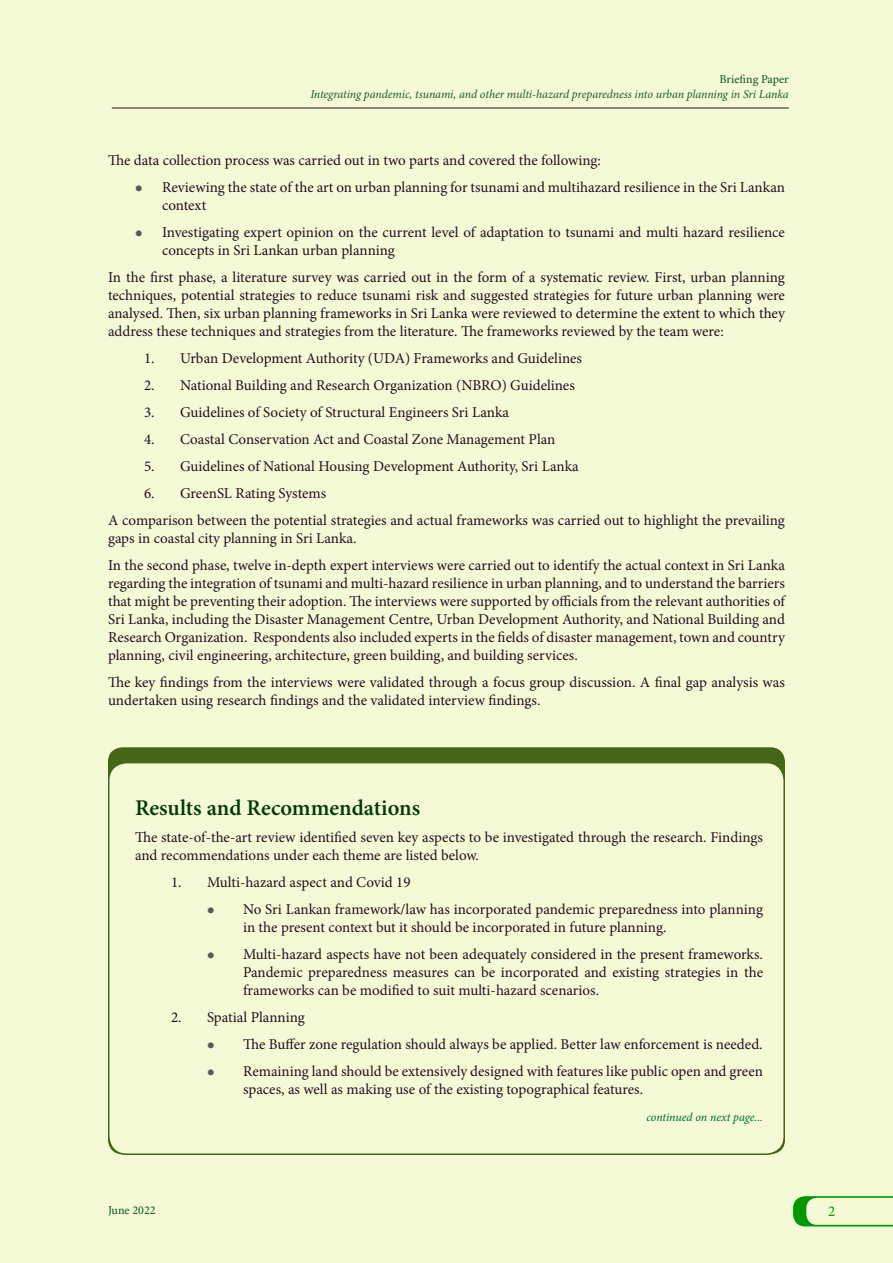
<style>
.page{position:relative;width:893px;height:1263px;background:#fff}
.page>*{position:absolute;margin:0;border:0;box-sizing:border-box;transform-origin:0 0}
.t1{font:600 22.5px "Minion Pro";color:#00390c}
.t2{font:15px/18px "Minion Pro";color:#230e22}
.t3{font:15px "Minion Pro";color:#009a00}
.t4{font:italic 12px "Minion Pro";letter-spacing:-.01em;color:#1d5c2e}
.t5{font:italic 12px "Minion Pro";letter-spacing:-.005em;color:#006d2a}
.t6{font:500 12px "Minion Pro";color:#1d5c2e}
.s1{font-family:"CMU Serif";color:#58595b}
</style>
<div class="page">
<div style="left:0;top:0;width:893px;height:1262px;background:#f4fad5"></div>
<svg style="left:793px;top:1196px;width:100px;height:30px"></svg>
<hr style="left:112px;top:108px;width:677px;height:1px;background:#230e22">
<div style="left:108px;top:747px;width:677px;height:407px;background:#446616;border-radius:14px"></div>
<div style="left:109px;top:763px;width:675px;height:391px;background:#f4fad5;border-radius:18px"></div>
<div style="left:108px;top:762px;width:677px;height:393px;border:2px solid #446616;border-radius:18px"></div>
<p class="t6" style="left:720px;top:71px;width:71px">Briefing Paper</p>
<p class="t4" style="left:310px;top:86px;width:480px">Integrating pandemic, tsunami, and other multi-hazard preparedness into urban planning in Sri Lanka</p>
<p class="t2" style="left:108px;top:152px;width:494px">The data collection process was carried out in two parts and covered the following:</p>
<p class="t2" style="left:162px;top:179px;width:624px;text-indent:-27px"><span class="s1">•</span> Reviewing the state of the art on urban planning for tsunami and multihazard resilience in the Sri Lankan context</p>
<p class="t2" style="left:162px;top:224px;width:624px;text-indent:-27px"><span class="s1">•</span> Investigating expert opinion on the current level of adaptation to tsunami and multi hazard resilience concepts in Sri Lankan urban planning</p>
<p class="t2" style="left:108px;top:269px;width:678px;text-align:justify">In the first phase, a literature survey was carried out in the form of a systematic review. First, urban planning techniques, potential strategies to reduce tsunami risk and suggested strategies for future urban planning were analysed. Then, six urban planning frameworks in Sri Lanka were reviewed to determine the extent to which they address these techniques and strategies from the literature. The frameworks reviewed by the team were:</p>
<p class="t2" style="left:144px;top:350px;width:439px">1. Urban Development Authority (UDA) Frameworks and Guidelines</p>
<p class="t2" style="left:144px;top:377px;width:432px">2. National Building and Research Organization (NBRO) Guidelines</p>
<p class="t2" style="left:144px;top:404px;width:367px">3. Guidelines of Society of Structural Engineers Sri Lanka</p>
<p class="t2" style="left:144px;top:431px;width:413px">4. Coastal Conservation Act and Coastal Zone Management Plan</p>
<p class="t2" style="left:144px;top:458px;width:436px">5. Guidelines of National Housing Development Authority, Sri Lanka</p>
<p class="t2" style="left:108px;top:480px;width:678px;line-height:27px;text-indent:36px">6. GreenSL Rating Systems<br>A comparison between the potential strategies and actual frameworks was carried out to highlight the prevailing</p>
<p class="t2" style="left:108px;top:525px;width:678px;line-height:27px">gaps in coastal city planning in Sri Lanka.<br>In the second phase, twelve in-depth expert interviews were carried out to identify the actual context in Sri Lanka</p>
<p class="t2" style="left:108px;top:575px;width:678px;text-align:justify">regarding the integration of tsunami and multi-hazard resilience in urban planning, and to understand the barriers that might be preventing their adoption. The interviews were supported by officials from the relevant authorities of Sri Lanka, including the Disaster Management Centre, Urban Development Authority, and National Building and Research Organization. Respondents also included experts in the fields of disaster management, town and country planning, civil engineering, architecture, green building, and building services.</p>
<p class="t2" style="left:108px;top:674px;width:678px">The key findings from the interviews were validated through a focus group discussion. A final gap analysis was undertaken using research findings and the validated interview findings.</p>
<h1 class="t1" style="left:135px;top:792px;width:287px">Results and Recommendations</h1>
<p class="t2" style="left:135px;top:828px;width:629px">The state-of-the-art review identified seven key aspects to be investigated through the research. Findings and recommendations under each theme are listed below.</p>
<p class="t2" style="left:171px;top:873px;width:241px">1. Multi-hazard aspect and Covid 19</p>
<p class="t2" style="left:243px;top:900px;width:521px;text-indent:-36px"><span class="s1">•</span> No Sri Lankan framework/law has incorporated pandemic preparedness into planning in the present context but it should be incorporated in future planning.</p>
<p class="t2" style="left:243px;top:945px;width:521px;text-align:justify;text-indent:-36px"><span class="s1">•</span> Multi-hazard aspects have not been adequately considered in the present frameworks.<br>Pandemic preparedness measures can be incorporated and existing strategies in the frameworks can be modified to suit multi-hazard scenarios.</p>
<p class="t2" style="left:171px;top:1008px;width:135px">2. Spatial Planning</p>
<p class="t2" style="left:207px;top:1035px;width:557px"><span class="s1">•</span> The Buffer zone regulation should always be applied. Better law enforcement is needed.</p>
<p class="t2" style="left:243px;top:1062px;width:521px;text-indent:-36px"><span class="s1">•</span> Remaining land should be extensively designed with features like public open and green spaces, as well as making use of the existing topographical features.</p>
<p class="t5" style="left:646px;top:1109px;width:118px">continued on next page...</p>
<p class="t6" style="left:108px;top:1201px;width:49px">June 2022</p>
<p class="t3" style="left:828px;top:1201px;width:9px">2</p>
</div>
